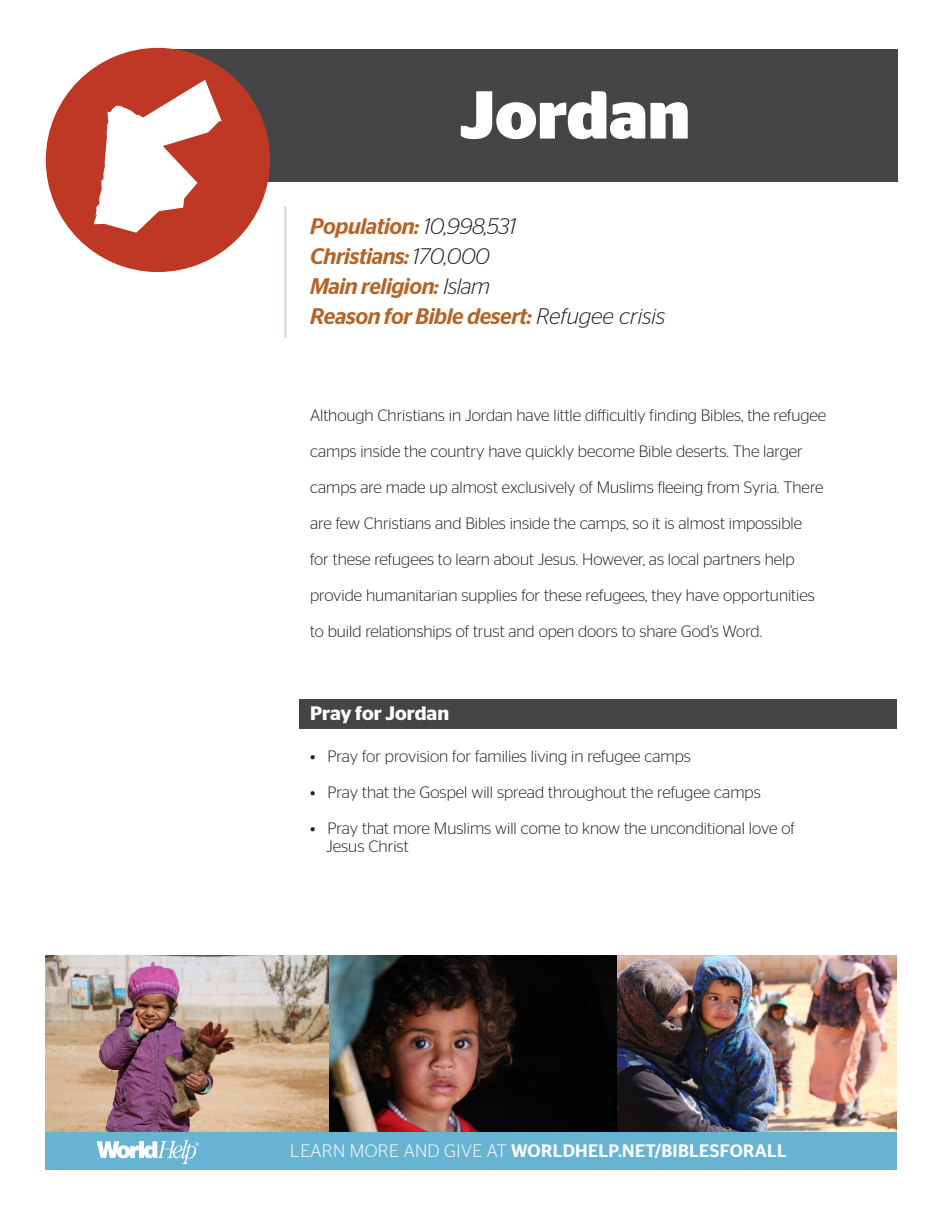
<style>
.page{position:relative;width:945px;height:1215px;background:#fff}
.page>*{position:absolute;margin:0;border:0;box-sizing:border-box;transform-origin:0 0}
.t1{font:700 67.5px "Stag Sans";color:#fff}
.t2{font:italic 500 22.5px/30px "Stag Sans";letter-spacing:-.02em;color:#b46427}
.t3{font:600 19.5px "Stag Sans";color:#fff}
.t4{font:500 18px "Stag Sans";letter-spacing:.02em;color:#fff}
.t5{font:300 16.5px/36px "Stag Sans";letter-spacing:-.005em;color:#231f20}
.s1{font-weight:300;color:#231f20}
.s2{font-weight:400}
.s3{font-weight:300}
</style>
<div class="page">
<div style="left:172px;top:49px;width:726px;height:132px;background:#454548"></div>
<div style="left:300px;top:700px;width:597px;height:29px;background:#454548"></div>
<hr style="left:284px;top:206px;width:3px;height:132px;background:#dde2e6">
<div style="left:45px;top:1132px;width:852px;height:38px;background:#67b4d2"></div>
<svg style="left:97px;top:1140px;width:102px;height:24px"></svg>
<div style="left:46px;top:48px;width:224px;height:224px;background:#bf3826;border-radius:50%"></div>
<img style="left:45px;top:956px;width:284px;height:176px">
<img style="left:617px;top:956px;width:280px;height:176px">
<img style="left:329px;top:956px;width:288px;height:176px">
<svg style="left:94px;top:80px;width:128px;height:153px"></svg>
<p class="t1" style="left:460px;top:76px;width:232px">Jordan</p>
<p class="t2" style="left:310px;top:211px;width:357px">Population: <span class="s1">10,998,531<br></span>Christians: <span class="s1">170,000<br></span>Main religion: <span class="s1">Islam<br></span>Reason for Bible desert: <span class="s1">Refugee crisis</span></p>
<p class="t5" style="left:310px;top:397px;width:518px">Although Christians in Jordan have little difficultly finding Bibles, the refugee camps inside the country have quickly become Bible deserts. The larger camps are made up almost exclusively of Muslims fleeing from Syria. There are few Christians and Bibles inside the camps, so it is almost impossible<br>for these refugees to learn about Jesus. However, as local partners help provide humanitarian supplies for these refugees, they have opportunities to build relationships of trust and open doors to share God’s Word.</p>
<p class="t3" style="left:310px;top:702px;width:140px">Pray for Jordan</p>
<p class="t5" style="left:310px;top:738px;width:382px"><span class="s2">•</span> Pray for provision for families living in refugee camps</p>
<p class="t5" style="left:310px;top:774px;width:452px"><span class="s2">•</span> Pray that the Gospel will spread throughout the refugee camps</p>
<p class="t5" style="left:310px;top:810px;width:486px"><span class="s2">•</span> Pray that more Muslims will come to know the unconditional love of</p>
<p class="t5" style="left:326px;top:828px;width:84px">Jesus Christ</p>
<p class="t4" style="left:290px;top:1141px;width:498px"><span class="s3">LEARN MORE AND GIVE AT</span> WORLDHELP.NET/BIBLESFORALL</p>
</div>
